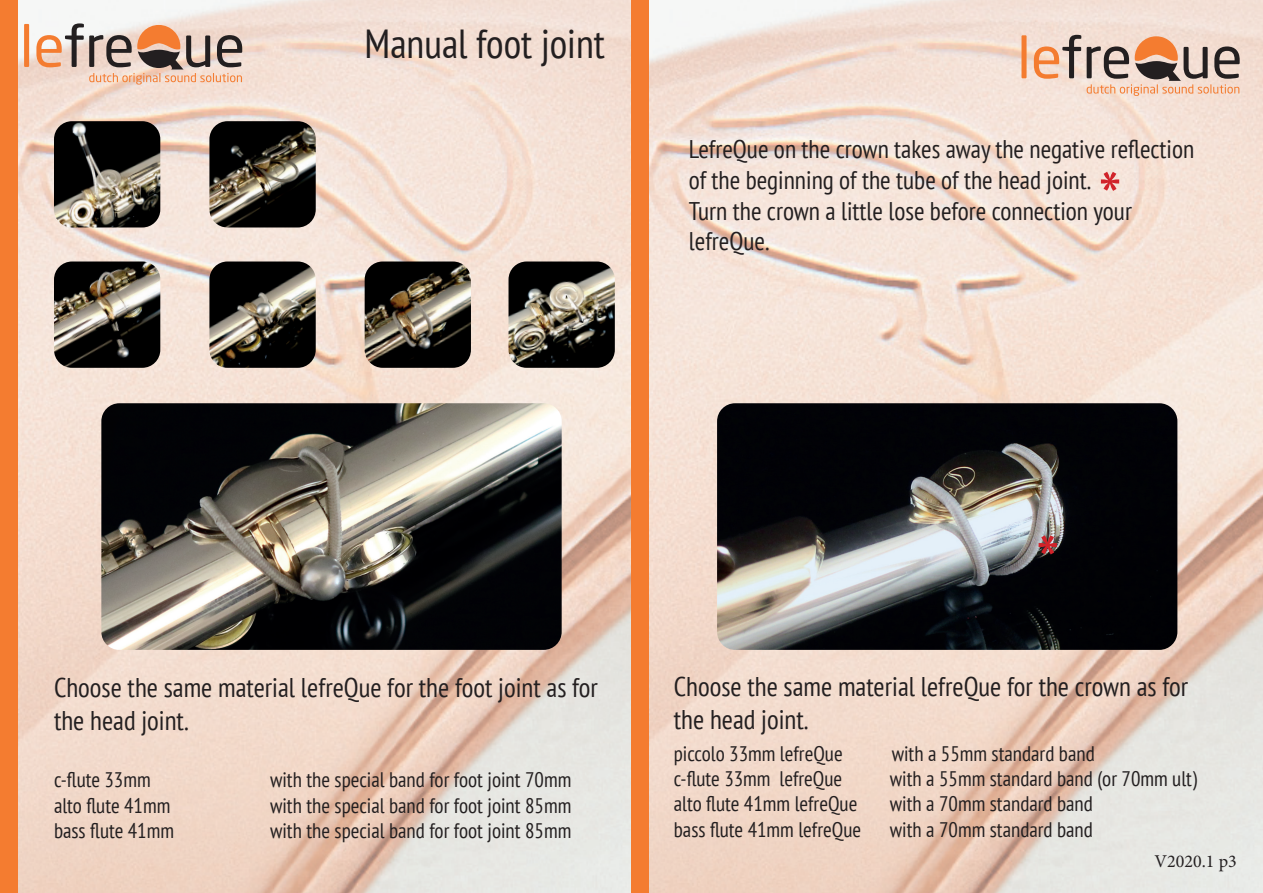
<style>
.page{position:relative;width:1263px;height:893px;background:#fff}
.page>*{position:absolute;margin:0;border:0;box-sizing:border-box;transform-origin:0 0}
.t1{font:condensed 79.5px "PT Sans";color:#d1232a}
.t2{font:condensed 40.5px "PT Sans";color:#231f20}
.t3{font:condensed 27px/32.4px "PT Sans";color:#231f20}
.t4{font:condensed 25.5px/30.6px "PT Sans";color:#231f20}
.t5{font:condensed 21px "PT Sans";color:#231f20}
.t6{font:18px "Minion Pro";color:#231f20}
</style>
<div class="page">
<img style="left:17px;top:0;width:1246px;height:893px">
<div style="left:24px;top:24px;width:5px;height:43px;background:#f47c30"></div>
<svg style="left:36px;top:23px;width:206px;height:62px;background:#cdb0a0"></svg>
<div style="left:1021px;top:35px;width:5px;height:43px;background:#f47c30"></div>
<svg style="left:1034px;top:35px;width:47px;height:44px;background:#d6b09a"></svg>
<svg style="left:1087px;top:36px;width:153px;height:60px;background:#c7a998"></svg>
<div style="left:0;top:0;width:17px;height:893px;background:#f47c30"></div>
<div style="left:631px;top:0;width:17px;height:893px;background:#f47c30"></div>
<img style="left:54px;top:121px;width:106px;height:106px">
<img style="left:209px;top:121px;width:107px;height:106px">
<img style="left:54px;top:261px;width:106px;height:107px">
<img style="left:209px;top:261px;width:107px;height:107px">
<img style="left:365px;top:261px;width:106px;height:107px">
<img style="left:508px;top:261px;width:107px;height:107px">
<img style="left:717px;top:403px;width:460px;height:247px">
<img style="left:101px;top:403px;width:461px;height:247px">
<h2 class="t2" style="left:365px;top:18px;width:242px">Manual foot joint</h2>
<p class="t4" style="left:689px;top:134px;width:507px">LefreQue on the crown takes away the negative reflection of the beginning of the tube of the head joint.<br>Turn the crown a little lose before connection your lefreQue.</p>
<h1 class="t1" style="left:1098px;top:149px;width:25px">*</h1>
<p class="t3" style="left:54px;top:671px;width:545px">Choose the same material lefreQue for the foot joint as for the head joint.</p>
<p class="t5" style="left:54px;top:766px;width:98px">c-flute 33mm</p>
<p class="t5" style="left:270px;top:766px;width:303px">with the special band for foot joint 70mm</p>
<p class="t5" style="left:54px;top:792px;width:118px">alto flute 41mm</p>
<p class="t5" style="left:270px;top:792px;width:303px">with the special band for foot joint 85mm</p>
<p class="t5" style="left:54px;top:817px;width:122px">bass flute 41mm</p>
<p class="t5" style="left:270px;top:817px;width:303px">with the special band for foot joint 85mm</p>
<h1 class="t1" style="left:1036px;top:512px;width:25px">*</h1>
<p class="t3" style="left:674px;top:670px;width:516px">Choose the same material lefreQue for the crown as for the head joint.</p>
<p class="t5" style="left:674px;top:740px;width:170px">piccolo 33mm lefreQue</p>
<p class="t5" style="left:892px;top:740px;width:205px">with a 55mm standard band</p>
<p class="t5" style="left:674px;top:765px;width:170px">c-flute 33mm lefreQue</p>
<p class="t5" style="left:890px;top:765px;width:309px">with a 55mm standard band (or 70mm ult)</p>
<p class="t5" style="left:674px;top:791px;width:185px">alto flute 41mm lefreQue</p>
<p class="t5" style="left:890px;top:791px;width:205px">with a 70mm standard band</p>
<p class="t5" style="left:674px;top:816px;width:189px">bass flute 41mm lefreQue</p>
<p class="t5" style="left:890px;top:816px;width:205px">with a 70mm standard band</p>
<p class="t6" style="left:1154px;top:849px;width:84px">V2020.1 p3</p>
</div>
